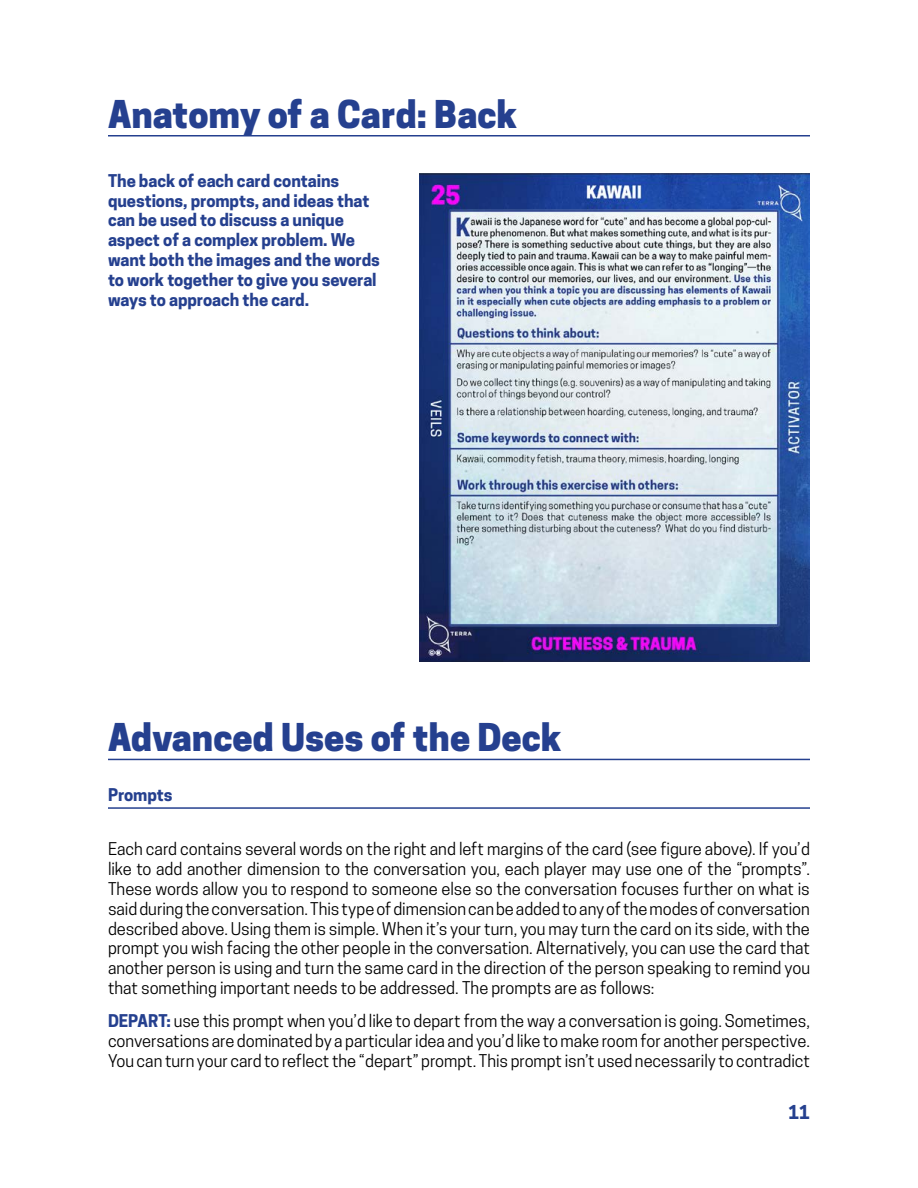
<style>
.page{position:relative;width:918px;height:1188px;background:#fff}
.page>*{position:absolute;margin:0;border:0;box-sizing:border-box;transform-origin:0 0}
.t1{font:800 36px "Cooper Hewitt";color:#25408f}
.t2{font:700 18px "Cooper Hewitt";color:#25408f}
.t3{font:16.5px/19.8px "Cooper Hewitt";letter-spacing:-.005em;color:#000;text-align:justify}
.t4{font:700 16.5px/19.8px "Cooper Hewitt";letter-spacing:-.005em;color:#25408f}
.s1{font-weight:700;color:#25408f}
</style>
<div class="page">
<hr style="left:108px;top:759px;width:702px;height:1px;background:#25408f">
<hr style="left:108px;top:807px;width:702px;height:2px;background:#25408f">
<img style="left:419px;top:173px;width:391px;height:489px">
<hr style="left:108px;top:135px;width:702px;height:1px;background:#25408f">
<h1 class="t1" style="left:108px;top:93px;width:411px">Anatomy of a Card: Back</h1>
<p class="t4" style="left:108px;top:171px;width:273px">The back of each card contains questions, prompts, and ideas that can be used to discuss a unique aspect of a complex problem. We want both the images and the words to work together to give you several ways to approach the card.</p>
<h1 class="t1" style="left:108px;top:716px;width:455px">Advanced Uses of the Deck</h1>
<p class="t4" style="left:108px;top:785px;width:66px">Prompts</p>
<p class="t3" style="left:108px;top:839px;width:704px">Each card contains several words on the right and left margins of the card (see figure above). If you’d like to add another dimension to the conversation you, each player may use one of the “prompts”.<br>These words allow you to respond to someone else so the conversation focuses further on what is said during the conversation. This type of dimension can be added to any of the modes of conversation described above. Using them is simple. When it’s your turn, you may turn the card on its side, with the prompt you wish facing the other people in the conversation. Alternatively, you can use the card that another person is using and turn the same card in the direction of the person speaking to remind you that something important needs to be addressed. The prompts are as follows:</p>
<p class="t3" style="left:108px;top:1011px;width:704px"><span class="s1">DEPART:</span> use this prompt when you’d like to depart from the way a conversation is going. Sometimes, conversations are dominated by a particular idea and you’d like to make room for another perspective.<br>You can turn your card to reflect the “depart” prompt. This prompt isn’t used necessarily to contradict</p>
<p class="t2" style="left:788px;top:1102px;width:23px">11</p>
</div>
